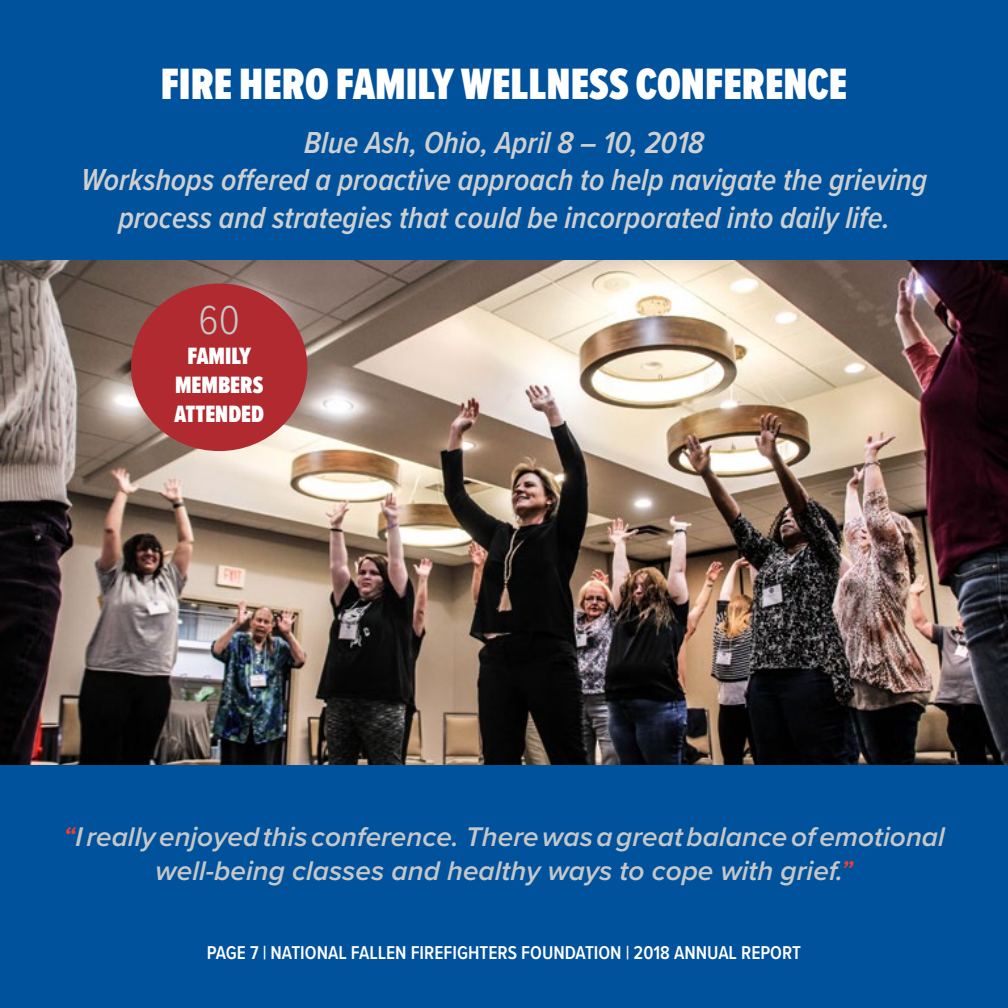
<style>
.page{position:relative;width:1008px;height:1008px;background:#00529c}
.page>*{position:absolute;margin:0;border:0;box-sizing:border-box;transform-origin:0 0}
.Page_Title_White{font:900 45.5px "Proxima Nova Ex Cn";color:#fff}
.Info_-Numbers{font:300 42px "Proxima Nova Cond";color:#c5c7c8}
.Subtitle_Light{font:italic 600 31.5px/37.8px "Proxima Nova Cond";color:#cdcfd0;text-align:center}
.Quotes_Light{font:italic 600 28px/33.6px "Proxima Nova";color:#c5c7c8;text-align:center}
.Info_-_Text_-_White{font:900 24.5px "Proxima Nova Ex Cn";color:#fff}
.Page_Numbers-_White{font:600 19.25px "Proxima Nova Cond";color:#fff}
.s1{color:#ef3e33}
</style>
<div class="page">
<img style="left:0;top:261px;width:1008px;height:504px">
<div style="left:131px;top:284px;width:176px;height:167px;background:#b02a2f;border-radius:50%"></div>
<p class="Page_Title_White" style="left:161px;top:51px;width:688px">FIRE HERO FAMILY WELLNESS CONFERENCE</p>
<p class="Subtitle_Light" style="left:304px;top:122px;width:402px">Blue Ash, Ohio, April 8 – 10, 2018</p>
<p class="Subtitle_Light" style="left:81px;top:160px;width:847px">Workshops offered a proactive approach to help navigate the grieving process and strategies that could be incorporated into daily life.</p>
<p class="Info_-Numbers" style="left:199px;top:289px;width:43px">60</p>
<p class="Info_-_Text_-_White" style="left:187px;top:338px;width:65px">FAMILY</p>
<p class="Info_-_Text_-_White" style="left:175px;top:367px;width:90px">MEMBERS</p>
<p class="Info_-_Text_-_White" style="left:175px;top:396px;width:91px">ATTENDED</p>
<p class="Quotes_Light" style="left:64px;top:819px;width:883px"><span class="s1">“</span>I really enjoyed this conference. There was a great balance of emotional well-being classes and healthy ways to cope with grief.<span class="s1">”</span></p>
<p class="Page_Numbers-_White" style="left:207px;top:939px;width:596px">PAGE 7 | NATIONAL FALLEN FIREFIGHTERS FOUNDATION | 2018 ANNUAL REPORT</p>
</div>
